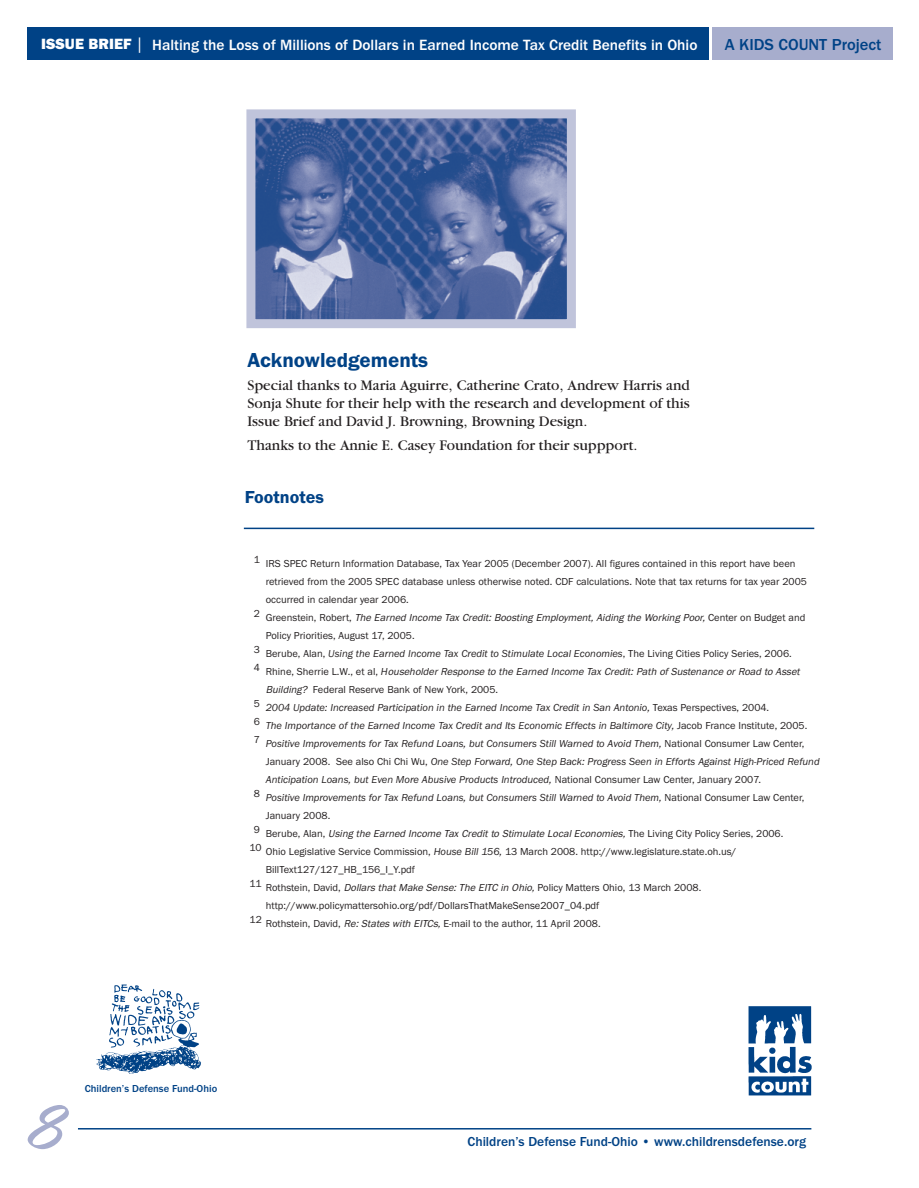
<style>
.page{position:relative;width:919px;height:1188px;background:#fff}
.page>*{position:absolute;margin:0;border:0;box-sizing:border-box;transform-origin:0 0}
.t1{font:90px "Rapier Plain";color:#a7adcd}
.t2{font:600 21px "Franklin Got ITC";color:#004286}
.t3{font:600 18px "Franklin Got ITC";color:#004286}
.t4{font:16.5px "Franklin Got Md ITC";color:#004286}
.t5{font:15.3px "Franklin Got Md ITC";color:#fff}
.t6{font:14.25px/18px "Garamond ITC";color:#231f20;text-align:justify}
.t7{font:13.5px "Franklin Got Md ITC";color:#004286}
.t8{font:italic 10.5px "Franklin Got ITC";color:#231f20}
.t9{font:10.5px "Franklin Got ITC";color:#231f20}
.t10{font:italic 10.5px "Franklin Got ITC";letter-spacing:-.06em;color:#231f20}
.t11{font:10.5px "Franklin Got Md ITC";color:#004286}
.s1{font-weight:800}
.s2{font-family:"Franklin Got ITC"}
.s3{font-style:normal}
.s4{font-style:inherit}
.s5{font-style:italic}
</style>
<div class="page">
<div style="left:28px;top:27px;width:680px;height:33px;background:#004286"></div>
<div style="left:711px;top:27px;width:181px;height:33px;background:#a7adcd"></div>
<img style="left:96px;top:984px;width:105px;height:90px">
<hr style="left:244px;top:528px;width:570px;height:1px;background:#004286">
<hr style="left:78px;top:1128px;width:733px;height:2px;background:#004286">
<img style="left:256px;top:119px;width:309px;height:199px">
<div style="left:246px;top:109px;width:329px;height:219px;border:9px solid #c0c4db"></div>
<img style="left:748px;top:1006px;width:63px;height:90px">
<h3 class="t5" style="left:41px;top:39px;width:657px"><span class="s1">ISSUE BRIEF</span> <span class="s2">|</span> Halting the Loss of Millions of Dollars in Earned Income Tax Credit Benefits in Ohio</h3>
<h3 class="t4" style="left:724px;top:39px;width:158px">A KIDS COUNT Project</h3>
<h2 class="t2" style="left:247px;top:353px;width:182px">Acknowledgements</h2>
<h3 class="t6" style="left:247px;top:378px;width:444px">Special thanks to Maria Aguirre, Catherine Crato, Andrew Harris and Sonja Shute for their help with the research and development of this Issue Brief and David J. Browning, Browning Design.</h3>
<h3 class="t6" style="left:247px;top:437px;width:391px">Thanks to the Annie E. Casey Foundation for their suppport.</h3>
<h3 class="t3" style="left:244px;top:491px;width:81px">Footnotes</h3>
<p class="t9" style="left:254px;top:560px;width:543px">1 IRS SPEC Return Information Database, Tax Year 2005 (December 2007). All figures contained in this report have been</p>
<p class="t9" style="left:266px;top:578px;width:542px">retrieved from the 2005 SPEC database unless otherwise noted. CDF calculations. Note that tax returns for tax year 2005</p>
<p class="t9" style="left:266px;top:596px;width:144px">occurred in calendar year 2006.</p>
<p class="t10" style="left:254px;top:614px;width:552px"><sup>2</sup> <span class="s3">G re e n ste i n , R o b e r t ,</span> The Earned Income Tax Credit: Boosting Employment, Aiding the Working Poor, <span class="s3">C e n te r o n B u d ge t a n d</span></p>
<p class="t9" style="left:266px;top:632px;width:150px">Policy Priorities, August 17, 2005.</p>
<p class="t8" style="left:254px;top:650px;width:539px"><sup>3</sup> <span class="s3">Berube, Alan,</span> Using the Earned Income Tax Credit to Stimulate Local Economies<span class="s3">, The Living Cities Policy Series, 2006.</span></p>
<p class="t10" style="left:254px;top:668px;width:549px"><sup>4</sup> <span class="s3">R h i n e , S h e r r i e L . W. , e t a l ,</span> <span class="s4">H</span> ouseholder Response to the Earned Income Tax Credit: Path of Sustenance or Road to Asset</p>
<p class="t9" style="left:266px;top:686px;width:234px"><span class="s5">Building?</span> Federal Reserve Bank of New York, 2005.</p>
<p class="t8" style="left:254px;top:704px;width:516px"><sup>5</sup> 2004 Update: Increased Participation in the Earned Income Tax Credit in San Antonio, <span class="s3">Texas Perspectives, 2004.</span></p>
<p class="t8" style="left:254px;top:722px;width:554px"><sup>6</sup> The Importance of the Earned Income Tax Credit and Its Economic Effects in Baltimore City, <span class="s3">Jacob France Institute, 2005.</span></p>
<p class="t8" style="left:254px;top:740px;width:552px"><sup>7</sup> Positive Improvements for Tax Refund Loans, but Consumers Still Warned to Avoid Them, <span class="s3">National Consumer Law Center,</span></p>
<p class="t8" style="left:266px;top:758px;width:555px"><span class="s3">January 2008. See also Chi Chi Wu,</span> One Step Forward, One Step Back: Progress Seen in Efforts Against High-Priced Refund</p>
<p class="t8" style="left:266px;top:776px;width:496px">Anticipation Loans, but Even More Abusive Products Introduced, <span class="s3">National Consumer Law Center, January 2007.</span></p>
<p class="t8" style="left:254px;top:794px;width:552px"><sup>8</sup> Positive Improvements for Tax Refund Loans, but Consumers Still Warned to Avoid Them, <span class="s3">National Consumer Law Center,</span></p>
<p class="t9" style="left:266px;top:812px;width:66px">January 2008.</p>
<p class="t10" style="left:254px;top:830px;width:530px"><sup>9</sup> <span class="s3">B e r u b e , A l a n ,</span> Using the Earned Income Tax Credit to Stimulate Local Economies, <span class="s3">T h e L i v i n g C i ty Po l i cy S e r i e s , 2 0 0 6 .</span></p>
<p class="t9" style="left:249px;top:848px;width:488px">10 Ohio Legislative Service Commission, <span class="s5">House Bill 156,</span> 13 March 2008. http://www.legislature.state.oh.us/</p>
<p class="t9" style="left:266px;top:866px;width:151px">BillText127/127_HB_156_I_Y.pdf</p>
<p class="t9" style="left:249px;top:884px;width:453px">11 Rothstein, David, <span class="s5">Dollars that Make Sense: The EITC in Ohio,</span>Policy Matters Ohio, 13 March 2008.</p>
<p class="t9" style="left:266px;top:902px;width:335px">http://www.policymattersohio.org/pdf/DollarsThatMakeSense2007_04.pdf</p>
<p class="t9" style="left:249px;top:920px;width:352px">12 Rothstein, David, <span class="s5">Re: States with EITCs,</span> E-mail to the author, 11 April 2008.</p>
<h1 class="t1" style="left:28px;top:1065px;width:40px">8</h1>
<p class="t11" style="left:85px;top:1085px;width:134px">Children’s Defense Fund-Ohio</p>
<p class="t7" style="left:467px;top:1137px;width:340px">Children’s Defense Fund-Ohio • www.childrensdefense.org</p>
</div>
